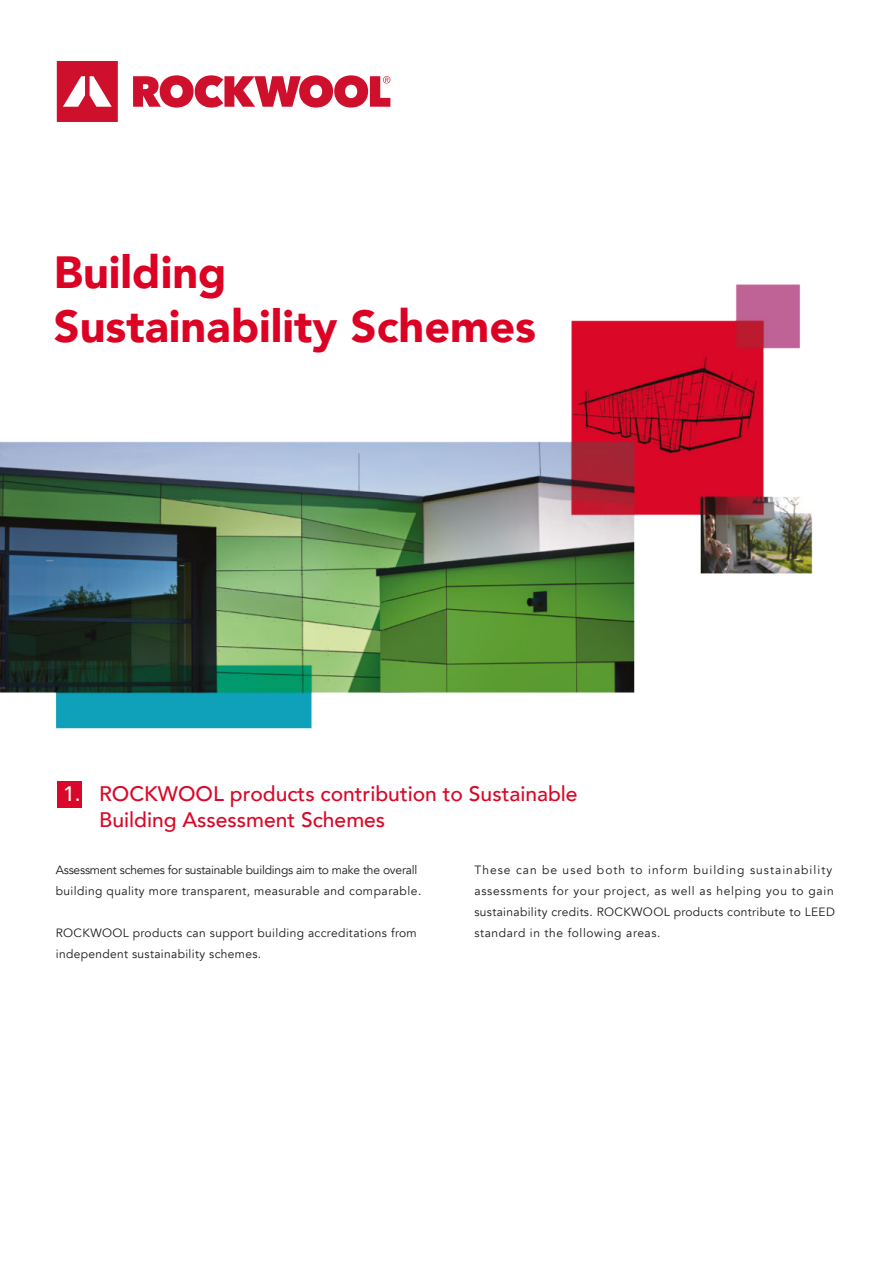
<style>
.page{position:relative;width:893px;height:1263px;background:#fff}
.page>*{position:absolute;margin:0;border:0;box-sizing:border-box;transform-origin:0 0}
.t1{font:900 45px/54px "Avenir";color:#db0224}
.t2{font:500 21px/25.2px "Avenir";color:#db0728}
.t3{font:500 21px "Avenir";color:#fff}
.t4{font:12px/21px "Avenir";letter-spacing:.06em;color:#1a1a18}
.t5{font:12px/21px "Avenir";letter-spacing:-.015em;color:#1a1a18}
.t6{font:12px/21px "Avenir";letter-spacing:.03em;color:#1a1a18}
</style>
<div class="page">
<div style="left:57px;top:781px;width:25px;height:26px;background:#db0728"></div>
<svg style="left:133px;top:75px;width:257px;height:33px"></svg>
<svg style="left:57px;top:61px;width:61px;height:61px"></svg>
<img style="left:0;top:284px;width:813px;height:445px">
<h1 class="t1" style="left:54px;top:244px;width:483px">Building<br>Sustainability Schemes</h1>
<h2 class="t3" style="left:63px;top:776px;width:19px">1.</h2>
<h2 class="t2" style="left:99px;top:780px;width:479px">ROCKWOOL products contribution to Sustainable<br>Building Assessment Schemes</h2>
<p class="t5" style="left:56px;top:859px;width:367px">Assessment schemes for sustainable buildings aim to make the overall building quality more transparent, measurable and comparable.</p>
<p class="t6" style="left:56px;top:922px;width:362px">ROCKWOOL products can support building accreditations from independent sustainability schemes.</p>
<p class="t4" style="left:474px;top:859px;width:362px">These can be used both to inform building sustainability assessments for your project, as well as helping you to gain sustainability credits. ROCKWOOL products contribute to LEED standard in the following areas.</p>
</div>
